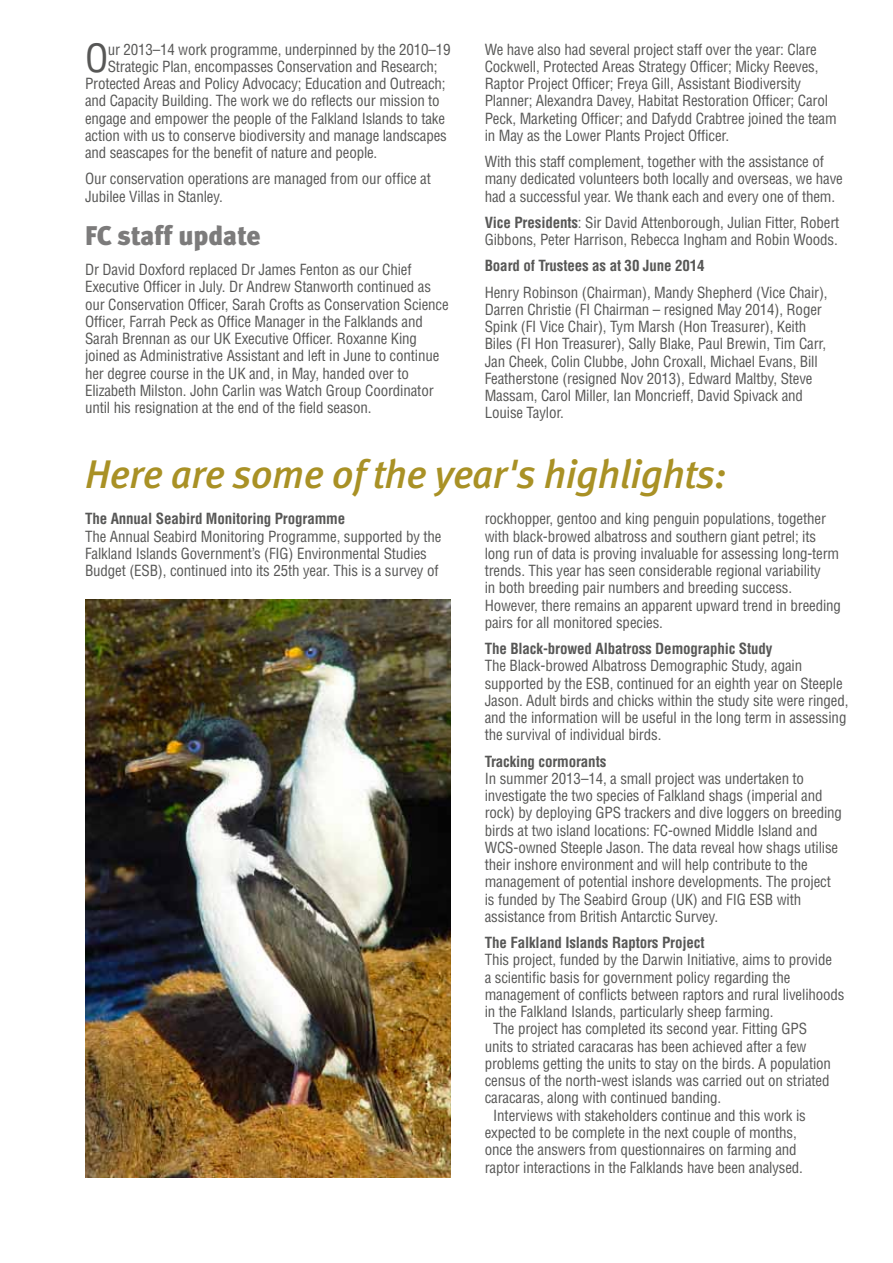
<style>
.page{position:relative;width:893px;height:1263px;background:#fff}
.page>*{position:absolute;margin:0;border:0;box-sizing:border-box;transform-origin:0 0}
.t1{font:italic 500 39.9px "Meta";letter-spacing:-.01em;color:#a99125}
.t2{font:condensed 37.95px "Helvetica";color:#575756}
.t3{font:900 27px "Meta";color:#7c7b7b}
.t4{font:condensed 15px/17.2px "Helvetica";letter-spacing:-.01em;color:#575756}
.t5{font:700 condensed 15px "Helvetica";letter-spacing:-.01em;color:#575756}
.s1{font-weight:700}
</style>
<div class="page">
<img style="left:85px;top:600px;width:366px;height:578px">
<h2 class="t2" style="left:85px;top:34px;width:25px">O</h2>
<p class="t4" style="left:108px;top:40px;width:344px">ur 2013–14 work programme, underpinned by the 2010–19</p>
<p class="t4" style="left:108px;top:58px;width:331px">Strategic Plan, encompasses Conservation and Research;</p>
<p class="t4" style="left:85px;top:75px;width:362px">Protected Areas and Policy Advocacy; Education and Outreach;</p>
<p class="t4" style="left:85px;top:92px;width:356px">and Capacity Building. The work we do reflects our mission to</p>
<p class="t4" style="left:85px;top:109px;width:361px">engage and empower the people of the Falkland Islands to take</p>
<p class="t4" style="left:85px;top:127px;width:363px">action with us to conserve biodiversity and manage landscapes</p>
<p class="t4" style="left:85px;top:144px;width:294px">and seascapes for the benefit of nature and people.</p>
<p class="t4" style="left:85px;top:170px;width:347px">Our conservation operations are managed from our office at<br>Jubilee Villas in Stanley.</p>
<h3 class="t3" style="left:85px;top:219px;width:177px">FC staff update</h3>
<p class="t4" style="left:85px;top:261px;width:365px">Dr David Doxford replaced Dr James Fenton as our Chief Executive Officer in July. Dr Andrew Stanworth continued as our Conservation Officer, Sarah Crofts as Conservation Science Officer, Farrah Peck as Office Manager in the Falklands and Sarah Brennan as our UK Executive Officer. Roxanne King joined as Administrative Assistant and left in June to continue her degree course in the UK and, in May, handed over to Elizabeth Milston. John Carlin was Watch Group Coordinator until his resignation at the end of the field season.</p>
<p class="t4" style="left:485px;top:40px;width:354px">We have also had several project staff over the year: Clare Cockwell, Protected Areas Strategy Officer; Micky Reeves, Raptor Project Officer; Freya Gill, Assistant Biodiversity Planner; Alexandra Davey, Habitat Restoration Officer; Carol Peck, Marketing Officer; and Dafydd Crabtree joined the team in May as the Lower Plants Project Officer.</p>
<p class="t4" style="left:485px;top:153px;width:360px">With this staff complement, together with the assistance of many dedicated volunteers both locally and overseas, we have had a successful year. We thank each and every one of them.</p>
<p class="t4" style="left:485px;top:214px;width:356px"><span class="s1">Vice Presidents</span>: Sir David Attenborough, Julian Fitter, Robert<br>Gibbons, Peter Harrison, Rebecca Ingham and Robin Woods.</p>
<p class="t5" style="left:485px;top:256px;width:221px">Board of Trustees as at 30 June 2014</p>
<p class="t4" style="left:485px;top:283px;width:344px">Henry Robinson (Chairman), Mandy Shepherd (Vice Chair), Darren Christie (FI Chairman – resigned May 2014), Roger Spink (FI Vice Chair), Tym Marsh (Hon Treasurer), Keith Biles (FI Hon Treasurer), Sally Blake, Paul Brewin, Tim Carr, Jan Cheek, Colin Clubbe, John Croxall, Michael Evans, Bill Featherstone (resigned Nov 2013), Edward Maltby, Steve Massam, Carol Miller, Ian Moncrieff, David Spivack and Louise Taylor.</p>
<h1 class="t1" style="left:85px;top:450px;width:643px">Here are some of the year's highlights:</h1>
<p class="t5" style="left:85px;top:509px;width:262px">The Annual Seabird Monitoring Programme</p>
<p class="t4" style="left:85px;top:527px;width:358px">The Annual Seabird Monitoring Programme, supported by the<br>Falkland Islands Government’s (FIG) Environmental Studies<br>Budget (ESB), continued into its 25th year. This is a survey of</p>
<p class="t4" style="left:485px;top:510px;width:358px">rockhopper, gentoo and king penguin populations, together with black-browed albatross and southern giant petrel; its long run of data is proving invaluable for assessing long-term trends. This year has seen considerable regional variability<br>in both breeding pair numbers and breeding success.<br>However, there remains an apparent upward trend in breeding pairs for all monitored species.</p>
<p class="t5" style="left:485px;top:639px;width:289px">The Black-browed Albatross Demographic Study</p>
<p class="t4" style="left:485px;top:657px;width:365px">The Black-browed Albatross Demographic Study, again supported by the ESB, continued for an eighth year on Steeple Jason. Adult birds and chicks within the study site were ringed, and the information will be useful in the long term in assessing the survival of individual birds.</p>
<p class="t5" style="left:485px;top:752px;width:123px">Tracking cormorants</p>
<p class="t4" style="left:485px;top:770px;width:359px">In summer 2013–14, a small project was undertaken to investigate the two species of Falkland shags (imperial and rock) by deploying GPS trackers and dive loggers on breeding birds at two island locations: FC-owned Middle Island and WCS-owned Steeple Jason. The data reveal how shags utilise their inshore environment and will help contribute to the management of potential inshore developments. The project is funded by The Seabird Group (UK) and FIG ESB with assistance from British Antarctic Survey.</p>
<p class="t5" style="left:485px;top:933px;width:221px">The Falkland Islands Raptors Project</p>
<p class="t4" style="left:485px;top:951px;width:349px">This project, funded by the Darwin Initiative, aims to provide</p>
<p class="t4" style="left:485px;top:968px;width:307px">a scientific basis for government policy regarding the</p>
<p class="t4" style="left:485px;top:986px;width:361px">management of conflicts between raptors and rural livelihoods</p>
<p class="t4" style="left:485px;top:1003px;width:290px">in the Falkland Islands, particularly sheep farming.</p>
<p class="t4" style="left:493px;top:1020px;width:315px">The project has completed its second year. Fitting GPS</p>
<p class="t4" style="left:485px;top:1037px;width:323px">units to striated caracaras has been achieved after a few</p>
<p class="t4" style="left:485px;top:1055px;width:348px">problems getting the units to stay on the birds. A population</p>
<p class="t4" style="left:485px;top:1072px;width:346px">census of the north-west islands was carried out on striated</p>
<p class="t4" style="left:485px;top:1089px;width:238px">caracaras, along with continued banding.</p>
<p class="t4" style="left:493px;top:1106px;width:314px">Interviews with stakeholders continue and this work is</p>
<p class="t4" style="left:485px;top:1124px;width:314px">expected to be complete in the next couple of months,</p>
<p class="t4" style="left:485px;top:1141px;width:313px">once the answers from questionnaires on farming and</p>
<p class="t4" style="left:485px;top:1158px;width:320px">raptor interactions in the Falklands have been analysed.</p>
</div>
